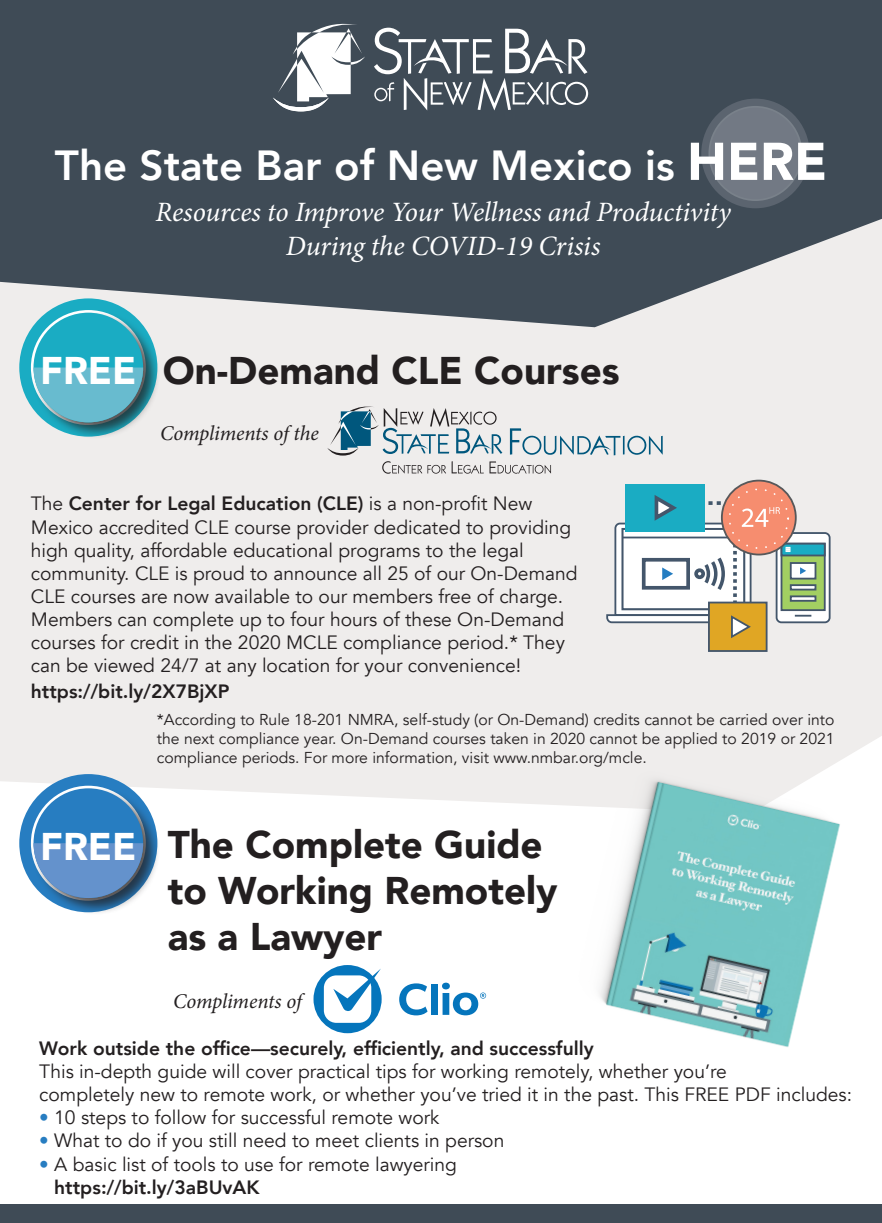
<style>
.page{position:relative;width:882px;height:1223px;background:#fff}
.page>*{position:absolute;margin:0;border:0;box-sizing:border-box;transform-origin:0 0}
.t1{font:800 42px "Avenir";color:#fff}
.t2{font:900 38.5px/46.2px "Avenir";color:#231f20}
.t3{font:900 38.5px "Avenir";color:#fff}
.t4{font:italic 28px/33.6px "Minion Pro";letter-spacing:-.01em;color:#fff;text-align:center}
.t5{font:italic 21px "Minion Pro";letter-spacing:-.01em;color:#231f20}
.t6{font:19.25px/23.1px "Avenir";color:#231f20}
.t7{font:800 19.25px "Avenir";color:#231f20}
.t8{font:15.75px/18.9px "Avenir";color:#231f20;text-align:justify}
.s1{font-weight:900;font-size:52.5px}
.s2{font-weight:800}
.s3{font-weight:900;color:#277dc1}
</style>
<div class="page">
<div style="left:0;top:327px;width:882px;height:485px;background:#efedec"></div>
<svg style="left:399px;top:983px;width:29px;height:32px"></svg>
<div style="left:431px;top:983px;width:6px;height:31px;background:#0575bc"></div>
<svg style="left:442px;top:982px;width:44px;height:33px"></svg>
<svg style="left:314px;top:965px;width:68px;height:68px"></svg>
<svg style="left:0;top:0;width:882px;height:327px;fill:#3f4b56"></svg>
<div style="left:19px;top:774px;width:138px;height:138px;background:#277dc1;border-radius:50%"></div>
<div style="left:32px;top:786px;width:128px;height:129px;background:#231f20;opacity:.75"></div>
<div style="left:34px;top:788px;width:109px;height:109px;background:#277dc1;border-radius:50%"></div>
<svg style="left:34px;top:843px;width:109px;height:54px"></svg>
<div style="left:0;top:1203px;width:882px;height:19px;background:#3f4b56"></div>
<svg style="left:374px;top:28px;width:214px;height:82px"></svg>
<svg style="left:273px;top:23px;width:92px;height:88px"></svg>
<div style="left:701px;top:99px;width:109px;height:109px;background:#5b646f;border-radius:50%"></div>
<div style="left:709px;top:107px;width:93px;height:93px;background:#727984;border-radius:50%"></div>
<div style="left:708px;top:106px;width:94px;height:95px;border:2px solid #79818a;border-radius:50%"></div>
<div style="left:19px;top:298px;width:138px;height:138px;background:#1aacc3;border-radius:50%"></div>
<div style="left:32px;top:311px;width:128px;height:128px;background:#231f20;opacity:.75"></div>
<div style="left:34px;top:312px;width:109px;height:110px;background:#1aacc3;border-radius:50%"></div>
<svg style="left:34px;top:367px;width:109px;height:55px"></svg>
<div style="left:777px;top:533px;width:53px;height:89px;background:#fff;border-radius:5px"></div>
<div style="left:776px;top:532px;width:55px;height:91px;border:2px solid #43566b;border-radius:5px"></div>
<div style="left:782px;top:543px;width:43px;height:67px;background:#a2cf62"></div>
<div style="left:781px;top:542px;width:45px;height:69px;border:2px solid #44566b"></div>
<div style="left:782px;top:543px;width:43px;height:12px;background:#1aacc3"></div>
<div style="left:781px;top:542px;width:45px;height:14px;border:2px solid #44566b"></div>
<svg style="left:786px;top:547px;width:5px;height:5px"></svg>
<div style="left:790px;top:584px;width:26px;height:6px;border:2px solid #43566b"></div>
<div style="left:791px;top:563px;width:24px;height:15px;background:#fff"></div>
<div style="left:790px;top:562px;width:26px;height:17px;border:2px solid #44566b"></div>
<div style="left:790px;top:595px;width:26px;height:6px;border:2px solid #43566b"></div>
<svg style="left:795px;top:614px;width:16px;height:2px"></svg>
<svg style="left:800px;top:567px;width:6px;height:7px"></svg>
<div style="left:709px;top:602px;width:58px;height:49px;background:#e0a624"></div>
<div style="left:708px;top:601px;width:60px;height:50px;border:2px solid #44566b"></div>
<div style="left:625px;top:484px;width:80px;height:47px;background:#1aacc3"></div>
<svg style="left:722px;top:480px;width:74px;height:74px"></svg>
<div style="left:721px;top:479px;width:76px;height:76px;border:2px solid #57585a;border-radius:50%"></div>
<div style="left:729px;top:488px;width:60px;height:61px;border:2px dashed #fff;border-radius:50%"></div>
<svg style="left:605px;top:491px;width:175px;height:148px"></svg>
<svg style="left:510px;top:428px;width:153px;height:27px"></svg>
<svg style="left:327px;top:406px;width:175px;height:49px"></svg>
<svg style="left:382px;top:461px;width:64px;height:12px"></svg>
<svg style="left:452px;top:461px;width:32px;height:12px"></svg>
<svg style="left:490px;top:461px;width:61px;height:12px"></svg>
<img style="left:567px;top:756px;width:314px;height:291px">
<p class="t1" style="left:55px;top:132px;width:774px">The State Bar of New Mexico is <span class="s1">HERE</span></p>
<p class="t4" style="left:156px;top:195px;width:577px">Resources to Improve Your Wellness and Productivity<br>During the COVID-19 Crisis</p>
<p class="t3" style="left:40px;top:337px;width:98px">FREE</p>
<p class="t2" style="left:163px;top:347px;width:458px">On-Demand CLE Courses</p>
<p class="t5" style="left:160px;top:419px;width:160px">Compliments of the</p>
<p class="t6" style="left:31px;top:492px;width:548px">The <span class="s2">Center for Legal Education (CLE)</span> is a non-profit New Mexico accredited CLE course provider dedicated to providing high quality, affordable educational programs to the legal community. CLE is proud to announce all 25 of our On-Demand CLE courses are now available to our members free of charge.<br>Members can complete up to four hours of these On-Demand courses for credit in the 2020 MCLE compliance period.* They can be viewed 24/7 at any location for your convenience!</p>
<p class="t7" style="left:31px;top:675px;width:200px">https://bit.ly/2X7BjXP</p>
<p class="t8" style="left:157px;top:710px;width:679px">*According to Rule 18-201 NMRA, self-study (or On-Demand) credits cannot be carried over into the next compliance year. On-Demand courses taken in 2020 cannot be applied to 2019 or 2021 compliance periods. For more information, visit www.nmbar.org/mcle.</p>
<p class="t3" style="left:40px;top:813px;width:98px">FREE</p>
<p class="t2" style="left:168px;top:820px;width:391px">The Complete Guide to Working Remotely as a Lawyer</p>
<p class="t5" style="left:173px;top:986px;width:130px">Compliments of</p>
<p class="t7" style="left:39px;top:1033px;width:556px">Work outside the office—securely, efficiently, and successfully</p>
<p class="t6" style="left:39px;top:1060px;width:689px">This in-depth guide will cover practical tips for working remotely, whether you’re</p>
<p class="t6" style="left:39px;top:1083px;width:814px">completely new to remote work, or whether you’ve tried it in the past. This FREE PDF includes:</p>
<p class="t6" style="left:39px;top:1106px;width:402px"><span class="s3">•</span> 10 steps to follow for successful remote work</p>
<p class="t6" style="left:39px;top:1129px;width:467px"><span class="s3">•</span> What to do if you still need to meet clients in person</p>
<p class="t6" style="left:54px;top:1152px;width:404px;text-indent:-15px"><span class="s3">•</span> A basic list of tools to use for remote lawyering <span class="s2">https://bit.ly/3aBUvAK</span></p>
</div>
